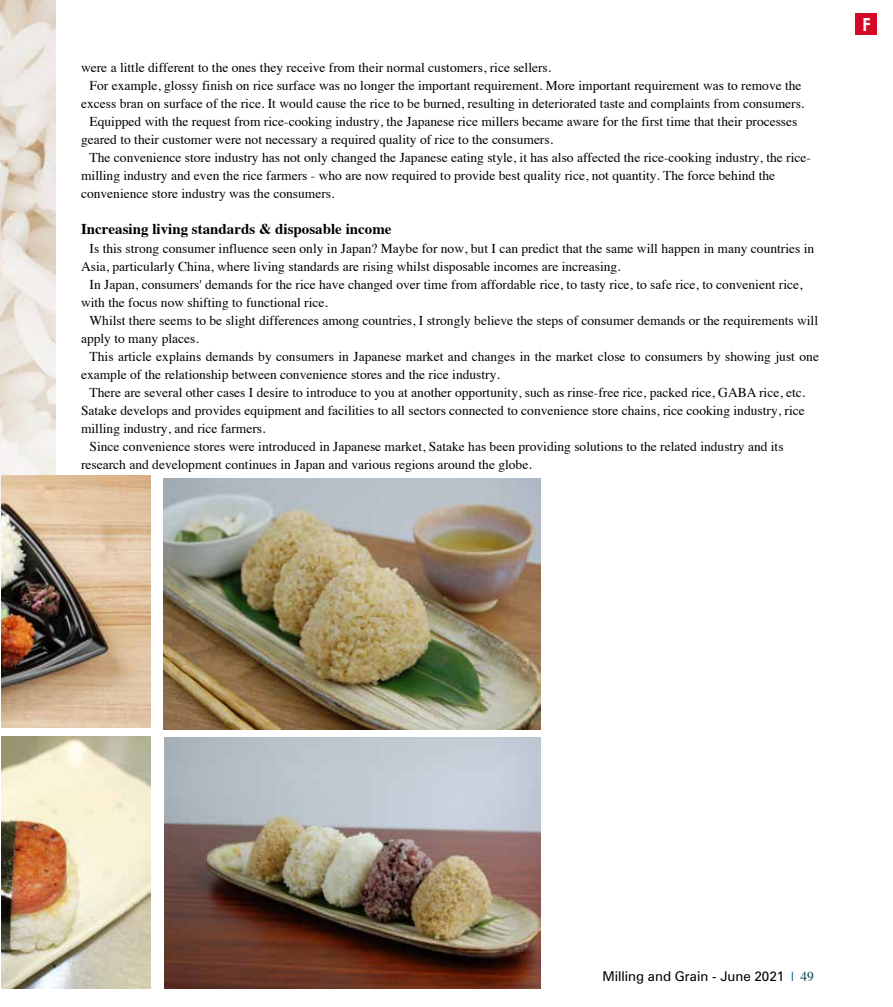
<style>
.page{position:relative;width:893px;height:1007px;background:#fff}
.page>*{position:absolute;margin:0;border:0;box-sizing:border-box;transform-origin:0 0}
.t1{font:700 18px "Century Gothic";color:#fff}
.t2{font:700 15px "Times";color:#000}
.t3{font:13.5px/18px "Times";color:#000}
.t4{font:13.5px "Zurich BT";color:#000}
.s1{font-family:"Times";color:#00557e}
.s2{font-family:"Times";color:#004257}
</style>
<div class="page">
<img style="left:0;top:0;width:55px;height:534px">
<img style="left:1px;top:476px;width:150px;height:251px">
<img style="left:164px;top:478px;width:376px;height:251px">
<img style="left:164px;top:737px;width:377px;height:250px">
<img style="left:1px;top:736px;width:150px;height:252px">
<div style="left:856px;top:13px;width:21px;height:22px;background:#d30a25"></div>
<p class="t3" style="left:81px;top:57px;width:472px">were a little different to the ones they receive from their normal customers, rice sellers.</p>
<p class="t3" style="left:90px;top:75px;width:714px">For example, glossy finish on rice surface was no longer the important requirement. More important requirement was to remove the</p>
<p class="t3" style="left:81px;top:93px;width:725px">excess bran on surface of the rice. It would cause the rice to be burned, resulting in deteriorated taste and complaints from consumers.</p>
<p class="t3" style="left:90px;top:111px;width:709px">Equipped with the request from rice-cooking industry, the Japanese rice millers became aware for the first time that their processes</p>
<p class="t3" style="left:81px;top:129px;width:474px">geared to their customer were not necessary a required quality of rice to the consumers.</p>
<p class="t3" style="left:90px;top:147px;width:723px">The convenience store industry has not only changed the Japanese eating style, it has also affected the rice-cooking industry, the rice-</p>
<p class="t3" style="left:81px;top:165px;width:696px">milling industry and even the rice farmers - who are now required to provide best quality rice, not quantity. The force behind the</p>
<p class="t3" style="left:81px;top:183px;width:255px">convenience store industry was the consumers.</p>
<p class="t2" style="left:81px;top:215px;width:312px">Increasing living standards &amp; disposable income</p>
<p class="t3" style="left:81px;top:238px;width:735px;text-indent:9px">Is this strong consumer influence seen only in Japan? Maybe for now, but I can predict that the same will happen in many countries in<br>Asia, particularly China, where living standards are rising whilst disposable incomes are increasing.</p>
<p class="t3" style="left:81px;top:274px;width:723px;text-indent:9px">In Japan, consumers' demands for the rice have changed over time from affordable rice, to tasty rice, to safe rice, to convenient rice, with the focus now shifting to functional rice.</p>
<p class="t3" style="left:81px;top:310px;width:739px;text-indent:9px">Whilst there seems to be slight differences among countries, I strongly believe the steps of consumer demands or the requirements will apply to many places.</p>
<p class="t3" style="left:81px;top:346px;width:739px;text-indent:9px">This article explains demands by consumers in Japanese market and changes in the market close to consumers by showing just one example of the relationship between convenience stores and the rice industry.</p>
<p class="t3" style="left:90px;top:382px;width:717px">There are several other cases I desire to introduce to you at another opportunity, such as rinse-free rice, packed rice, GABA rice, etc.</p>
<p class="t3" style="left:81px;top:400px;width:725px">Satake develops and provides equipment and facilities to all sectors connected to convenience store chains, rice cooking industry, rice</p>
<p class="t3" style="left:81px;top:418px;width:186px">milling industry, and rice farmers.</p>
<p class="t3" style="left:90px;top:436px;width:696px">Since convenience stores were introduced in Japanese market, Satake has been providing solutions to the related industry and its</p>
<p class="t3" style="left:81px;top:454px;width:452px">research and development continues in Japan and various regions around the globe.</p>
<h1 class="t1" style="left:862px;top:13px;width:10px">F</h1>
<p class="t4" style="left:602px;top:967px;width:213px">Milling and Grain - June 2021 <span class="s1">|</span> <span class="s2">49</span></p>
</div>
